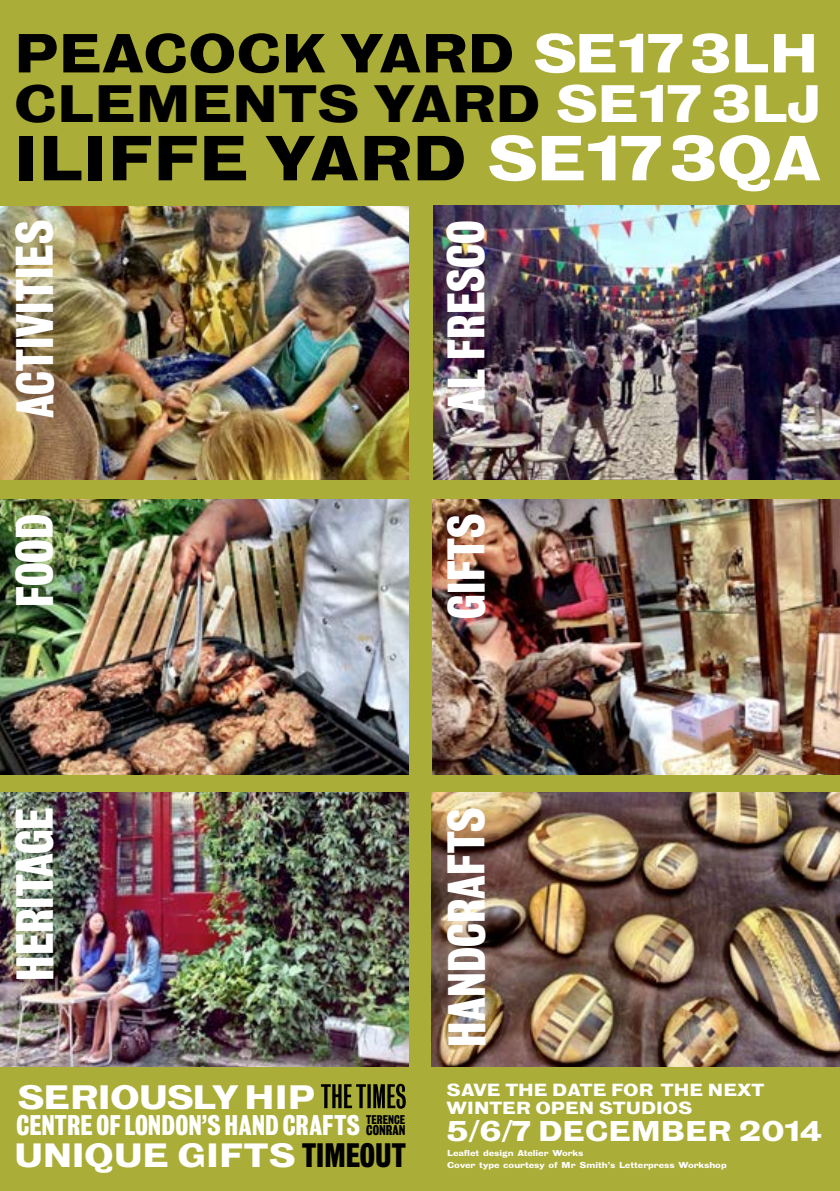
<style>
.page{position:relative;width:840px;height:1191px;background:#fff}
.page>*{position:absolute;margin:0;border:0;box-sizing:border-box;transform-origin:0 0}
.t1{font:57.8px "Bureau Grot Seven Nine";color:#000}
.t2{font:50px "Bureau Grot Seven Nine";color:#000}
.t3{font:700 48px "Bureau Grot Cond";letter-spacing:-.005em;color:#fff}
.t4{font:47.8px "Bureau Grot Seven Nine";color:#000}
.t5{font:30.8px "Bureau Grot Seven Nine";letter-spacing:-.03em;color:#fff}
.t6{font:30.6px "Bureau Grot Seven Nine";color:#fff}
.t7{font:700 26px "Bureau Grot Cond";color:#fff}
.t8{font:26px "Bureau Grot Seven Nine";color:#fff}
.t9{font:16px/18px "Bureau Grot Seven Nine";color:#fff}
.t10{font:700 13px "Bureau Grot Cond";color:#000}
.t11{font:700 11.6px "Bureau Grot Cond";color:#000}
.t12{font:7.8px/12px "Bureau Grot Seven Nine";color:#fff}
.s1{color:#fff}
.s2{font-family:"Bureau Grot Cond";font-weight:700;font-size:30.8px;color:#000}
</style>
<div class="page">
<div style="left:0;top:0;width:839px;height:1191px;background:#aaad38"></div>
<img style="left:0;top:206px;width:408px;height:274px">
<img style="left:0;top:499px;width:408px;height:275px">
<img style="left:0;top:793px;width:408px;height:273px">
<img style="left:431px;top:793px;width:408px;height:273px">
<img style="left:432px;top:499px;width:407px;height:275px">
<img style="left:433px;top:206px;width:406px;height:273px">
<svg style="left:321px;top:1083px;width:84px;height:25px"></svg>
<h2 class="t2" style="left:14px;top:23px;width:805px">PEACOCK YARD <span class="s1">SE17 3LH</span></h2>
<h3 class="t4" style="left:14px;top:74px;width:808px">CLEMENTS YARD <span class="s1">SE17 3LJ</span></h3>
<h1 class="t1" style="left:14px;top:123px;width:808px">ILIFFE YARD <span class="s1">SE17 3QA</span></h1>
<h3 class="t3" style="left:7px;top:418px;width:200px;rotate:-90deg">ACTIVITIES</h3>
<h3 class="t3" style="left:438px;top:413px;width:194px;rotate:-90deg">AL FRESCO</h3>
<h3 class="t3" style="left:7px;top:607px;width:95px;rotate:-90deg">FOOD</h3>
<h3 class="t3" style="left:438px;top:619px;width:107px;rotate:-90deg">GIFTS</h3>
<h3 class="t3" style="left:7px;top:981px;width:176px;rotate:-90deg">HERITAGE</h3>
<h3 class="t3" style="left:438px;top:1046px;width:241px;rotate:-90deg">HANDCRAFTS</h3>
<h3 class="t5" style="left:17px;top:1078px;width:299px">SERIOUSLY HIP</h3>
<h3 class="t6" style="left:14px;top:1136px;width:393px">UNIQUE GIFTS <span class="s2">TIMEOUT</span></h3>
<h3 class="t7" style="left:16px;top:1110px;width:345px">CENTRE OF LONDON’S HAND CRAFTS</h3>
<h3 class="t11" style="left:366px;top:1112px;width:40px">TERENCE</h3>
<h3 class="t10" style="left:366px;top:1122px;width:41px">CONRAN</h3>
<h3 class="t9" style="left:446px;top:1081px;width:319px">SAVE THE DATE FOR THE NEXT<br>WINTER OPEN STUDIOS</h3>
<h3 class="t8" style="left:446px;top:1115px;width:377px">5/6/7 DECEMBER 2014</h3>
<p class="t12" style="left:447px;top:1146px;width:281px">Leaflet design Atelier Works<br>Cover type courtesy of Mr Smith’s Letterpress Workshop</p>
</div>
